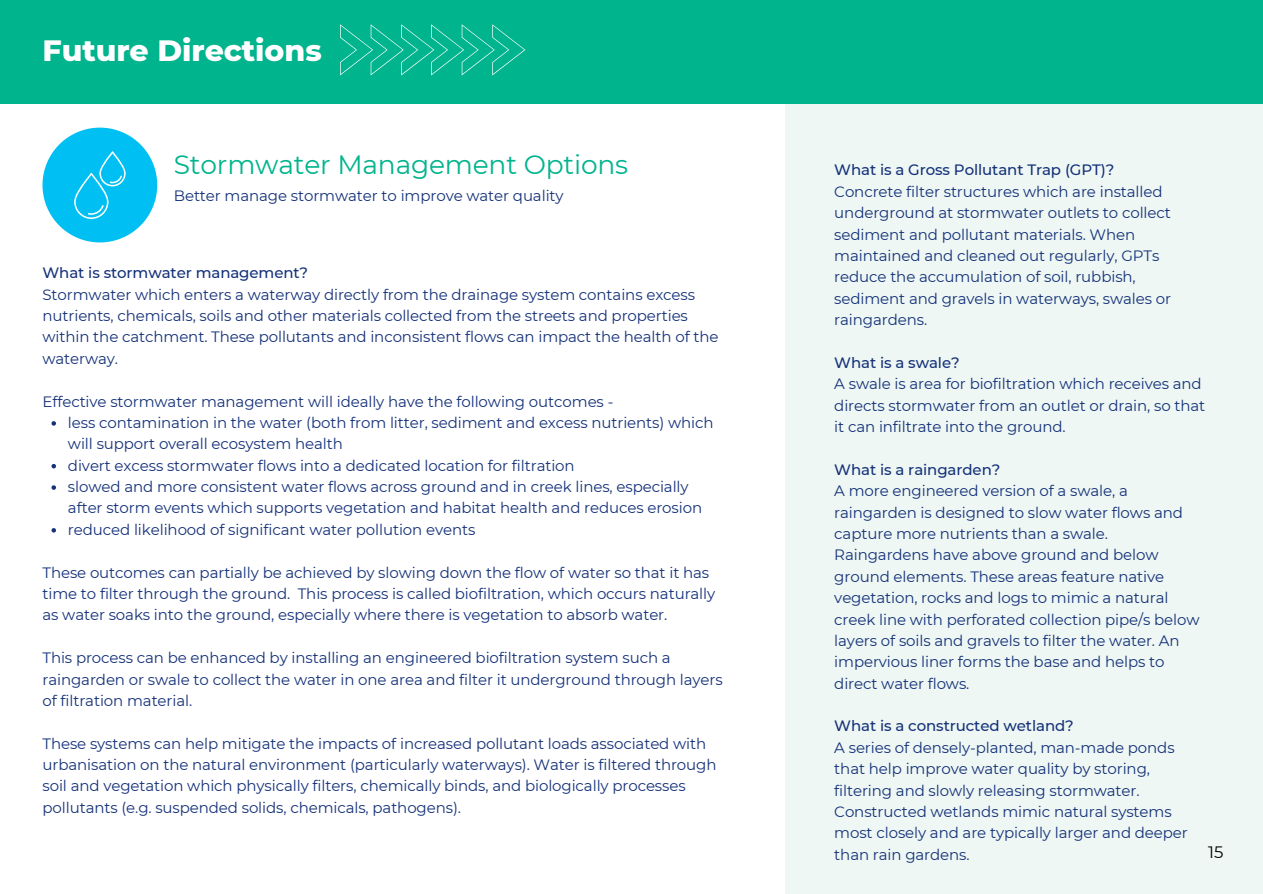
<style>
.page{position:relative;width:1263px;height:894px;background:#fff}
.page>*{position:absolute;margin:0;border:0;box-sizing:border-box;transform-origin:0 0}
.t1{font:800 30px "Montserrat";color:#fff}
.t2{font:26.55px "Montserrat";letter-spacing:-.005em;color:#00b48d}
.t3{font:16.5px "Montserrat";color:#000}
.t4{font:15px/21.3px "Montserrat";letter-spacing:-.005em;color:#143179}
.t5{font:500 15px "Montserrat";letter-spacing:-.005em;color:#143179}
</style>
<div class="page">
<div style="left:0;top:0;width:1262px;height:104px;background:#00b48d"></div>
<svg style="left:340px;top:24px;width:185px;height:51px"></svg>
<div style="left:785px;top:104px;width:477px;height:789px;background:#eef7f3"></div>
<svg style="left:43px;top:128px;width:114px;height:114px"></svg>
<svg style="left:52px;top:421px;width:4px;height:4px"></svg>
<svg style="left:52px;top:464px;width:4px;height:4px"></svg>
<svg style="left:52px;top:485px;width:4px;height:4px"></svg>
<svg style="left:52px;top:528px;width:4px;height:4px"></svg>
<p class="t1" style="left:43px;top:32px;width:281px">Future Directions</p>
<p class="t2" style="left:174px;top:148px;width:456px">Stormwater Management Options</p>
<p class="t4" style="left:174px;top:184px;width:391px">Better manage stormwater to improve water quality</p>
<p class="t5" style="left:43px;top:263px;width:267px">What is stormwater management?</p>
<p class="t4" style="left:43px;top:283px;width:678px">Stormwater which enters a waterway directly from the drainage system contains excess nutrients, chemicals, soils and other materials collected from the streets and properties within the catchment. These pollutants and inconsistent flows can impact the health of the waterway.</p>
<p class="t4" style="left:43px;top:390px;width:572px">Effective stormwater management will ideally have the following outcomes -</p>
<p class="t4" style="left:68px;top:412px;width:647px">less contamination in the water (both from litter, sediment and excess nutrients) which will support overall ecosystem health</p>
<p class="t4" style="left:68px;top:454px;width:508px">divert excess stormwater flows into a dedicated location for filtration</p>
<p class="t4" style="left:68px;top:476px;width:636px">slowed and more consistent water flows across ground and in creek lines, especially after storm events which supports vegetation and habitat health and reduces erosion</p>
<p class="t4" style="left:68px;top:518px;width:409px">reduced likelihood of significant water pollution events</p>
<p class="t4" style="left:43px;top:561px;width:674px">These outcomes can partially be achieved by slowing down the flow of water so that it has time to filter through the ground. This process is called biofiltration, which occurs naturally as water soaks into the ground, especially where there is vegetation to absorb water.</p>
<p class="t4" style="left:43px;top:647px;width:682px">This process can be enhanced by installing an engineered biofiltration system such a raingarden or swale to collect the water in one area and filter it underground through layers of filtration material.</p>
<p class="t4" style="left:43px;top:732px;width:676px">These systems can help mitigate the impacts of increased pollutant loads associated with urbanisation on the natural environment (particularly waterways). Water is filtered through soil and vegetation which physically filters, chemically binds, and biologically processes pollutants (e.g. suspended solids, chemicals, pathogens).</p>
<p class="t5" style="left:834px;top:161px;width:282px">What is a Gross Pollutant Trap (GPT)?</p>
<p class="t4" style="left:834px;top:181px;width:338px">Concrete filter structures which are installed underground at stormwater outlets to collect sediment and pollutant materials. When maintained and cleaned out regularly, GPTs reduce the accumulation of soil, rubbish, sediment and gravels in waterways, swales or raingardens.</p>
<p class="t5" style="left:834px;top:353px;width:127px">What is a swale?</p>
<p class="t4" style="left:834px;top:373px;width:372px">A swale is area for biofiltration which receives and directs stormwater from an outlet or drain, so that it can infiltrate into the ground.</p>
<p class="t5" style="left:834px;top:460px;width:168px">What is a raingarden?</p>
<p class="t4" style="left:834px;top:480px;width:350px">A more engineered version of a swale, a raingarden is designed to slow water flows and capture more nutrients than a swale.</p>
<p class="t4" style="left:834px;top:544px;width:367px">Raingardens have above ground and below ground elements. These areas feature native vegetation, rocks and logs to mimic a natural creek line with perforated collection pipe/s below layers of soils and gravels to filter the water. An impervious liner forms the base and helps to direct water flows.</p>
<p class="t5" style="left:834px;top:716px;width:241px">What is a constructed wetland?</p>
<p class="t4" style="left:834px;top:736px;width:355px">A series of densely-planted, man-made ponds that help improve water quality by storing, filtering and slowly releasing stormwater.<br>Constructed wetlands mimic natural systems most closely and are typically larger and deeper than rain gardens.</p>
<p class="t3" style="left:1208px;top:841px;width:17px">15</p>
</div>
